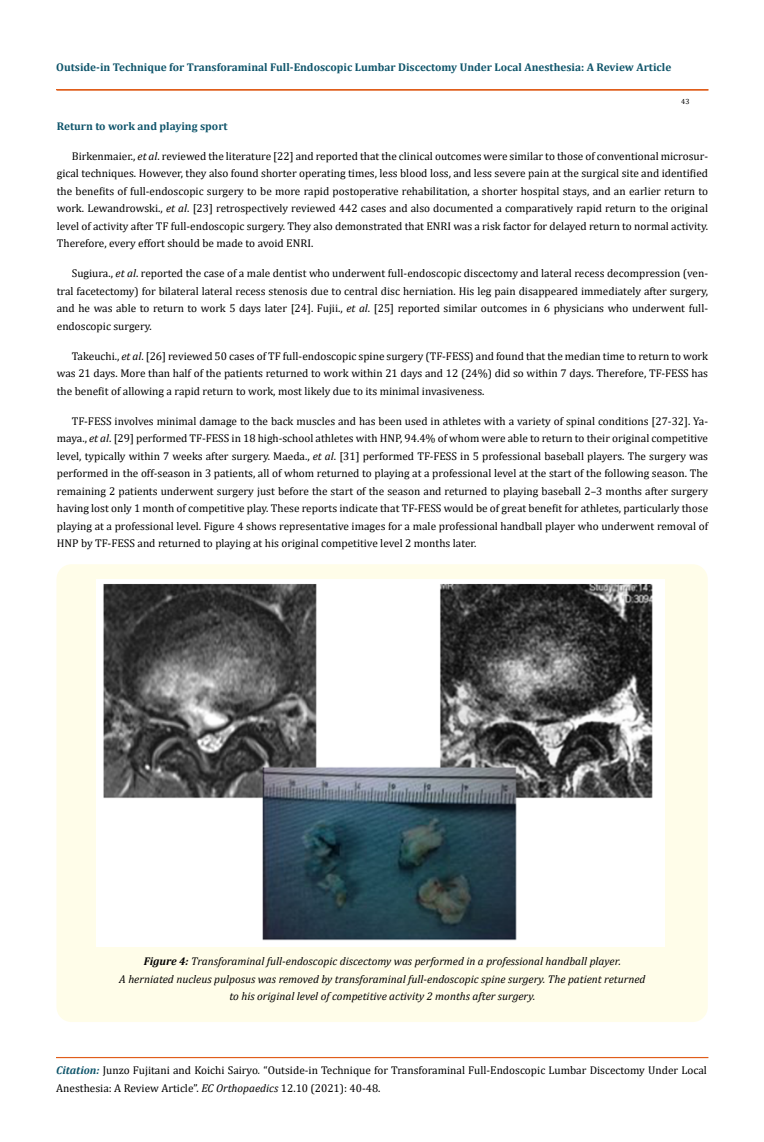
<style>
.page{position:relative;width:764px;height:1142px;background:#fff}
.page>*{position:absolute;margin:0;border:0;box-sizing:border-box;transform-origin:0 0}
.t1{font:11.25px/17.5px "Cambria";color:#000;text-align:justify}
.t2{font:italic 11.25px/17.5px "Cambria";color:#000;text-align:center}
.t3{font:700 11.25px "Cambria";color:#0e546a}
.t4{font:7.5px "Cambria";color:#000}
.s1{font-style:italic}
.s2{font-weight:700}
.s3{font-weight:700;font-style:italic;color:#0e546a}
</style>
<div class="page">
<hr style="left:57px;top:90px;width:651px;height:1px;background:#e05d1a">
<div style="left:57px;top:89px;width:651px;height:1px;border:1px solid #e05d1a"></div>
<div style="left:56px;top:1057px;width:652px;height:1px;border:1px solid #e05d1a"></div>
<div style="left:56px;top:564px;width:652px;height:457px;background:#fffde9;border-radius:15px"></div>
<img style="left:96px;top:579px;width:568px;height:367px">
<p class="t3" style="left:56px;top:59px;width:616px">Outside-in Technique for Transforaminal Full-Endoscopic Lumbar Discectomy Under Local Anesthesia: A Review Article</p>
<p class="t4" style="left:681px;top:97px;width:10px">43</p>
<p class="t3" style="left:57px;top:118px;width:172px">Return to work and playing sport</p>
<p class="t1" style="left:57px;top:147px;width:653px;text-indent:15px">Birkenmaier., <span class="s1">et al</span>. reviewed the literature [22] and reported that the clinical outcomes were similar to those of conventional microsur&shy;gical techniques. However, they also found shorter operating times, less blood loss, and less severe pain at the surgical site and identified the benefits of full-endoscopic surgery to be more rapid postoperative rehabilitation, a shorter hospital stays, and an earlier return to work. Lewandrowski., <span class="s1">et al</span>. [23] retrospectively reviewed 442 cases and also documented a comparatively rapid return to the original level of activity after TF full-endoscopic surgery. They also demonstrated that ENRI was a risk factor for delayed return to normal activity.<br>Therefore, every effort should be made to avoid ENRI.</p>
<p class="t1" style="left:57px;top:264px;width:653px;text-indent:15px">Sugiura., <span class="s1">et al</span>. reported the case of a male dentist who underwent full-endoscopic discectomy and lateral recess decompression (ven&shy;tral facetectomy) for bilateral lateral recess stenosis due to central disc herniation. His leg pain disappeared immediately after surgery, and he was able to return to work 5 days later [24]. Fujii., <span class="s1">et al</span>. [25] reported similar outcomes in 6 physicians who underwent full&shy;endoscopic surgery.</p>
<p class="t1" style="left:57px;top:347px;width:653px;text-indent:15px">Takeuchi., <span class="s1">et al</span>. [26] reviewed 50 cases of TF full-endoscopic spine surgery (TF-FESS) and found that the median time to return to work was 21 days. More than half of the patients returned to work within 21 days and 12 (24%) did so within 7 days. Therefore, TF-FESS has the benefit of allowing a rapid return to work, most likely due to its minimal invasiveness.</p>
<p class="t1" style="left:57px;top:412px;width:653px;text-indent:15px">TF-FESS involves minimal damage to the back muscles and has been used in athletes with a variety of spinal conditions [27-32]. Ya&shy;maya., <span class="s1">et al</span>. [29] performed TF-FESS in 18 high-school athletes with HNP, 94.4% of whom were able to return to their original competitive level, typically within 7 weeks after surgery. Maeda., <span class="s1">et al</span>. [31] performed TF-FESS in 5 professional baseball players. The surgery was performed in the off-season in 3 patients, all of whom returned to playing at a professional level at the start of the following season. The remaining 2 patients underwent surgery just before the start of the season and returned to playing baseball 2–3 months after surgery having lost only 1 month of competitive play. These reports indicate that TF-FESS would be of great benefit for athletes, particularly those playing at a professional level. Figure 4 shows representative images for a male professional handball player who underwent removal of HNP by TF-FESS and returned to playing at his original competitive level 2 months later.</p>
<p class="t2" style="left:119px;top:952px;width:528px"><span class="s2">Figure 4:</span> Transforaminal full-endoscopic discectomy was performed in a professional handball player.<br>A herniated nucleus pulposus was removed by transforaminal full-endoscopic spine surgery. The patient returned to his original level of competitive activity 2 months after surgery.</p>
<p class="t1" style="left:56px;top:1061px;width:652px"><span class="s3">Citation:</span> Junzo Fujitani and Koichi Sairyo<span class="s1">.</span> “Outside-in Technique for Transforaminal Full-Endoscopic Lumbar Discectomy Under Local<br>Anesthesia: A Review Article”. <span class="s1">EC Orthopaedics</span> 12.10 (2021): 40-48.</p>
</div>
